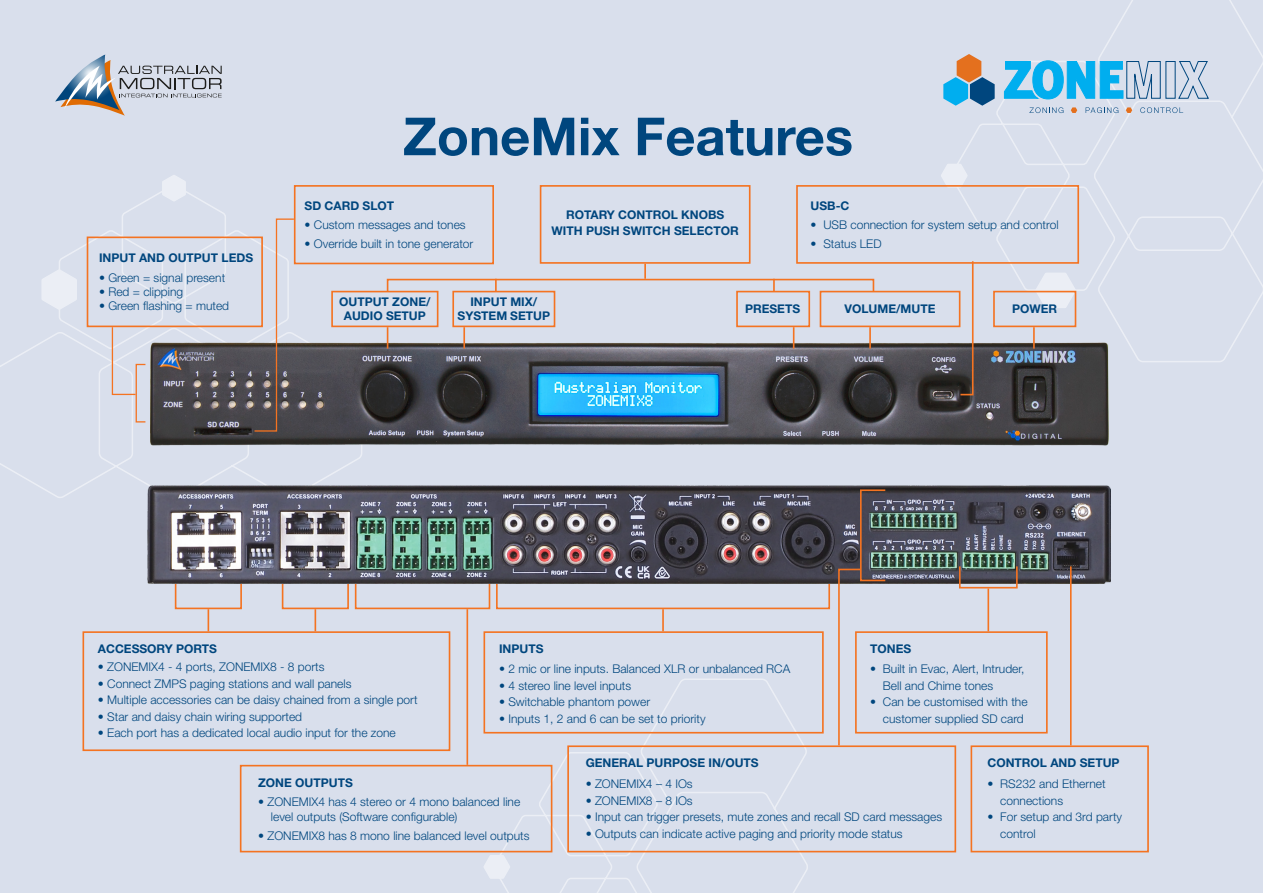
<style>
.page{position:relative;width:1263px;height:893px;background:#d9dfec}
.page>*{position:absolute;margin:0;border:0;box-sizing:border-box;transform-origin:0 0}
.t1{font:700 52.5px "Helvetica Neue LT Pro";color:#00467e}
.t2{font:300 12px/16.5px "Helvetica Neue LT Pro";color:#00467e}
.t3{font:700 12px/14.4px "Helvetica Neue LT Pro";color:#00467e;text-align:center}
.s1{font-weight:700}
</style>
<div class="page">
<svg style="left:0;top:185px;width:363px;height:303px"></svg>
<svg style="left:161px;top:175px;width:26px;height:28px"></svg>
<svg style="left:810px;top:852px;width:110px;height:1px"></svg>
<svg style="left:492px;top:679px;width:318px;height:214px"></svg>
<svg style="left:484px;top:854px;width:27px;height:26px"></svg>
<svg style="left:55px;top:55px;width:167px;height:61px"></svg>
<svg style="left:949px;top:0;width:314px;height:363px"></svg>
<svg style="left:941px;top:163px;width:28px;height:22px"></svg>
<svg style="left:1003px;top:60px;width:260px;height:249px"></svg>
<svg style="left:943px;top:54px;width:52px;height:52px"></svg>
<img style="left:295px;top:486px;width:815px;height:97px">
<img style="left:295px;top:343px;width:813px;height:102px">
<div style="left:83px;top:631px;width:367px;height:120px;border:2px solid #f47321"></div>
<div style="left:483px;top:631px;width:341px;height:102px;border:2px solid #f47321"></div>
<div style="left:855px;top:631px;width:193px;height:102px;border:2px solid #f47321"></div>
<div style="left:240px;top:765px;width:312px;height:87px;border:2px solid #f47321"></div>
<div style="left:567px;top:745px;width:389px;height:107px;border:2px solid #f47321"></div>
<div style="left:970px;top:745px;width:179px;height:107px;border:2px solid #f47321"></div>
<div style="left:331px;top:291px;width:107px;height:36px;border:2px solid #f47321"></div>
<div style="left:736px;top:291px;width:74px;height:36px;border:2px solid #f47321"></div>
<div style="left:993px;top:291px;width:83px;height:36px;border:2px solid #f47321"></div>
<div style="left:452px;top:291px;width:103px;height:36px;border:2px solid #f47321"></div>
<div style="left:820px;top:291px;width:140px;height:36px;border:2px solid #f47321"></div>
<div style="left:796px;top:185px;width:283px;height:79px;border:2px solid #f47321"></div>
<div style="left:294px;top:185px;width:200px;height:79px;border:2px solid #f47321"></div>
<svg style="left:387px;top:327px;width:1px;height:22px"></svg>
<svg style="left:793px;top:327px;width:1px;height:22px"></svg>
<hr style="left:1033px;top:327px;width:2px;height:22px;background:#f47321">
<hr style="left:463px;top:327px;width:2px;height:22px;background:#f47321">
<svg style="left:495px;top:282px;width:2px;height:7px"></svg>
<svg style="left:773px;top:282px;width:2px;height:7px"></svg>
<svg style="left:539px;top:185px;width:212px;height:94px"></svg>
<hr style="left:869px;top:327px;width:2px;height:22px;background:#f47321">
<svg style="left:959px;top:260px;width:15px;height:136px"></svg>
<div style="left:282px;top:583px;width:67px;height:26px;border:2px solid #f47321"></div>
<div style="left:355px;top:583px;width:135px;height:26px;border:2px solid #f47321"></div>
<div style="left:860px;top:489px;width:26px;height:92px;border:2px solid #f47321"></div>
<svg style="left:958px;top:565px;width:60px;height:24px"></svg>
<div style="left:496px;top:583px;width:334px;height:26px;border:2px solid #f47321"></div>
<div style="left:387px;top:279px;width:487px;height:13px;border:2px solid #f47321"></div>
<svg style="left:315px;top:609px;width:1px;height:22px"></svg>
<hr style="left:662px;top:609px;width:2px;height:22px;background:#f47321">
<hr style="left:466px;top:609px;width:2px;height:156px;background:#f47321">
<svg style="left:41px;top:218px;width:254px;height:413px"></svg>
<svg style="left:837px;top:568px;width:25px;height:179px"></svg>
<hr style="left:987px;top:588px;width:2px;height:43px;background:#f47321">
<hr style="left:1070px;top:566px;width:1px;height:179px;background:#f47321">
<p class="t1" style="left:403px;top:104px;width:452px">ZoneMix Features</p>
<p class="t3" style="left:305px;top:198px;width:91px">SD CARD SLOT</p>
<p class="t2" style="left:305px;top:216px;width:163px">• Custom messages and tones</p>
<p class="t2" style="left:305px;top:235px;width:170px">• Override built in tone generator</p>
<p class="t3" style="left:552px;top:206px;width:189px;line-height:16.5px">ROTARY CONTROL KNOBS<br>WITH PUSH SWITCH SELECTOR</p>
<p class="t3" style="left:811px;top:198px;width:40px">USB-C</p>
<p class="t2" style="left:811px;top:216px;width:249px">• USB connection for system setup and control</p>
<p class="t2" style="left:811px;top:235px;width:72px">• Status LED</p>
<p class="t3" style="left:99px;top:250px;width:156px">INPUT AND OUTPUT LEDS</p>
<p class="t2" style="left:99px;top:269px;width:128px">• Green = signal present</p>
<p class="t2" style="left:99px;top:283px;width:86px">• Red = clipping</p>
<p class="t2" style="left:99px;top:298px;width:132px">• Green flashing = muted</p>
<p class="t3" style="left:339px;top:294px;width:93px">OUTPUT ZONE/<br>AUDIO SETUP</p>
<p class="t3" style="left:470px;top:294px;width:68px">INPUT MIX/</p>
<p class="t3" style="left:458px;top:309px;width:94px">SYSTEM SETUP</p>
<p class="t3" style="left:745px;top:301px;width:57px">PRESETS</p>
<p class="t3" style="left:1012px;top:301px;width:47px">POWER</p>
<p class="t3" style="left:845px;top:302px;width:92px">VOLUME/MUTE</p>
<p class="t3" style="left:98px;top:641px;width:121px">ACCESSORY PORTS</p>
<p class="t2" style="left:98px;top:658px;width:228px"><span class="s1">•</span> ZONEMIX4 - 4 ports, ZONEMIX8 - 8 ports</p>
<p class="t2" style="left:98px;top:675px;width:255px">• Connect ZMPS paging stations and wall panels</p>
<p class="t2" style="left:98px;top:691px;width:321px">• Multiple accessories can be daisy chained from a single port</p>
<p class="t2" style="left:98px;top:708px;width:206px">• Star and daisy chain wiring supported</p>
<p class="t2" style="left:98px;top:724px;width:299px">• Each port has a dedicated local audio input for the zone</p>
<p class="t3" style="left:258px;top:776px;width:96px">ZONE OUTPUTS</p>
<p class="t2" style="left:271px;top:795px;width:251px;line-height:14.4px;text-indent:-13px">• ZONEMIX4 has 4 stereo or 4 mono balanced line level outputs (Software configurable)</p>
<p class="t2" style="left:258px;top:827px;width:273px">• ZONEMIX8 has 8 mono line balanced level outputs</p>
<p class="t3" style="left:499px;top:641px;width:46px">INPUTS</p>
<p class="t2" style="left:499px;top:661px;width:293px">• 2 mic or line inputs. Balanced XLR or unbalanced RCA</p>
<p class="t2" style="left:499px;top:677px;width:134px">• 4 stereo line level inputs</p>
<p class="t2" style="left:499px;top:694px;width:153px">• Switchable phantom power</p>
<p class="t2" style="left:499px;top:710px;width:208px">• Inputs 1, 2 and 6 can be set to priority</p>
<p class="t3" style="left:586px;top:756px;width:174px">GENERAL PURPOSE IN/OUTS</p>
<p class="t2" style="left:586px;top:775px;width:108px">• ZONEMIX4 – 4 IOs</p>
<p class="t2" style="left:586px;top:792px;width:108px">• ZONEMIX8 – 8 IOs</p>
<p class="t2" style="left:586px;top:808px;width:358px">• Input can trigger presets, mute zones and recall SD card messages</p>
<p class="t2" style="left:586px;top:825px;width:318px">• Outputs can indicate active paging and priority mode status</p>
<p class="t3" style="left:870px;top:641px;width:43px">TONES</p>
<p class="t2" style="left:883px;top:661px;width:143px;text-indent:-13px">• Built in Evac, Alert, Intruder,<br>Bell and Chime tones</p>
<p class="t2" style="left:883px;top:694px;width:146px;text-indent:-13px">• Can be customised with the customer supplied SD card</p>
<p class="t3" style="left:987px;top:756px;width:134px">CONTROL AND SETUP</p>
<p class="t2" style="left:1000px;top:775px;width:107px;text-indent:-13px">• RS232 and Ethernet connections</p>
<p class="t2" style="left:1000px;top:808px;width:123px;text-indent:-13px">• For setup and 3rd party control</p>
</div>
